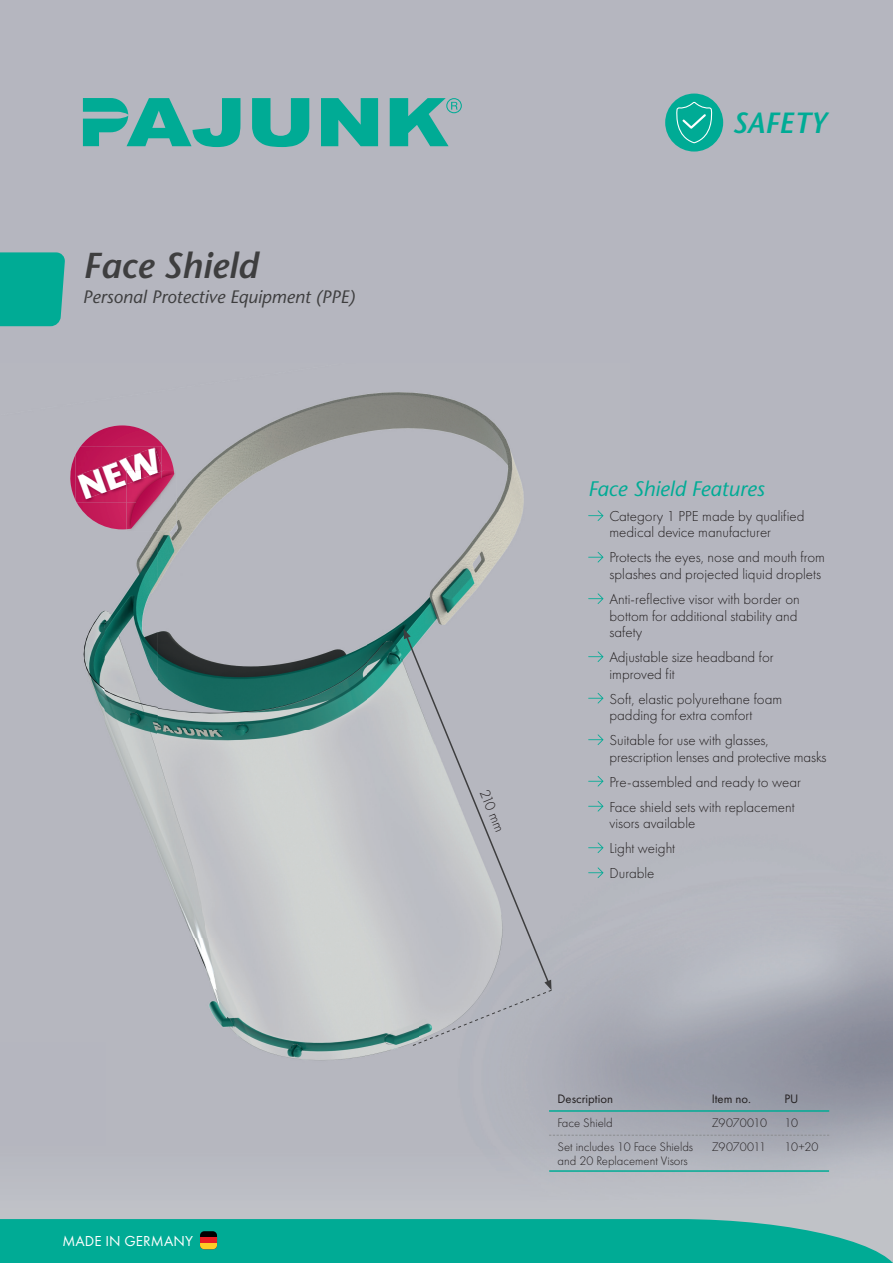
<style>
.page{position:relative;width:893px;height:1263px;background:#fff}
.page>*{position:absolute;margin:0;border:0;box-sizing:border-box;transform-origin:0 0}
.t1{font:italic 600 36px "Stone Sans Std";color:#3e3e3f}
.t2{font:italic 600 29.25px "Stone Sans Std";color:#00ab95}
.t3{font:italic 500 21px "Stone Sans Std";color:#00ab95}
.t4{font:italic 500 18px "Stone Sans Std";color:#3e3e3f}
.t5{font:300 15px/16.5px "Futura PT";color:#231f20}
.t6{font:15px "Futura PT";letter-spacing:.01em;color:#fff}
.t7{font:300 12.75px/14.2px "Futura PT";color:#231f20}
.t8{font:12.75px "Futura PT";color:#231f20}
</style>
<div class="page">
<img style="left:0;top:363px;width:367px;height:108px">
<img style="left:367px;top:363px;width:526px;height:368px">
<div style="left:0;top:471px;width:105px;height:675px;background:#b6b7bf"></div>
<img style="left:158px;top:471px;width:210px;height:260px">
<img style="left:105px;top:529px;width:53px;height:617px">
<img style="left:157px;top:731px;width:736px;height:415px">
<div style="left:0;top:0;width:893px;height:363px;background:#b5b6bf"></div>
<svg style="left:588px;top:510px;width:15px;height:11px"></svg>
<svg style="left:588px;top:552px;width:15px;height:10px"></svg>
<svg style="left:588px;top:593px;width:15px;height:11px"></svg>
<svg style="left:588px;top:651px;width:15px;height:11px"></svg>
<svg style="left:588px;top:693px;width:15px;height:10px"></svg>
<svg style="left:588px;top:734px;width:15px;height:11px"></svg>
<svg style="left:588px;top:776px;width:15px;height:10px"></svg>
<svg style="left:588px;top:801px;width:15px;height:10px"></svg>
<svg style="left:588px;top:842px;width:15px;height:11px"></svg>
<svg style="left:588px;top:867px;width:15px;height:11px"></svg>
<hr style="left:549px;top:1110px;width:280px;height:2px;background:#00ab95">
<svg style="left:549px;top:1135px;width:280px;height:1px"></svg>
<hr style="left:549px;top:1170px;width:280px;height:2px;background:#00ab95">
<img style="left:127px;top:470px;width:50px;height:61px">
<svg style="left:404px;top:634px;width:147px;height:351px;background:#b8bac0"></svg>
<svg style="left:404px;top:629px;width:7px;height:10px"></svg>
<svg style="left:412px;top:980px;width:140px;height:66px;background:#b3b6bd"></svg>
<svg style="left:0;top:1219px;width:893px;height:44px;background:#0cac97"></svg>
<div style="left:200px;top:1237px;width:17px;height:12px;background:#e61e24"></div>
<div style="left:200px;top:1243px;width:17px;height:6px;background:#fecd26"></div>
<div style="left:0;top:252px;width:65px;height:74px;background:#00ab95"></div>
<svg style="left:252px;top:98px;width:57px;height:49px"></svg>
<svg style="left:321px;top:98px;width:57px;height:48px"></svg>
<svg style="left:390px;top:98px;width:72px;height:48px"></svg>
<svg style="left:83px;top:98px;width:157px;height:49px"></svg>
<div style="left:665px;top:94px;width:58px;height:58px;background:#00ab95;border-radius:50%"></div>
<svg style="left:676px;top:101px;width:38px;height:43px"></svg>
<svg style="left:70px;top:425px;width:104px;height:104px;background:#b84572"></svg>
<h1 class="t1" style="left:83px;top:244px;width:177px">Face Shield</h1>
<p class="t4" style="left:83px;top:286px;width:274px">Personal Protective Equipment (PPE)</p>
<p class="t6" style="left:62px;top:1232px;width:132px">MADE IN GERMANY</p>
<h2 class="t2" style="left:732px;top:105px;width:96px">SAFETY</h2>
<p class="t5" style="left:492px;top:787px;width:45px;rotate:68deg">210 mm</p>
<h3 class="t3" style="left:588px;top:476px;width:178px">Face Shield Features</h3>
<p class="t5" style="left:609px;top:508px;width:197px">Category 1 PPE made by qualified medical device manufacturer</p>
<p class="t5" style="left:609px;top:549px;width:217px">Protects the eyes, nose and mouth from splashes and projected liquid droplets</p>
<p class="t5" style="left:609px;top:591px;width:192px">Anti-reflective visor with border on bottom for additional stability and safety</p>
<p class="t5" style="left:609px;top:649px;width:166px">Adjustable size headband for improved fit</p>
<p class="t5" style="left:609px;top:690px;width:174px">Soft, elastic polyurethane foam padding for extra comfort</p>
<p class="t5" style="left:609px;top:732px;width:218px">Suitable for use with glasses, prescription lenses and protective masks</p>
<p class="t5" style="left:609px;top:769px;width:193px;line-height:25px">Pre-assembled and ready to wear<br>Face shield sets with replacement</p>
<p class="t5" style="left:609px;top:811px;width:87px;line-height:25px">visors available<br>Light weight<br>Durable</p>
<p class="t8" style="left:558px;top:1091px;width:57px">Description</p>
<p class="t8" style="left:712px;top:1091px;width:41px">Item no.</p>
<p class="t8" style="left:784px;top:1091px;width:16px">PU</p>
<p class="t7" style="left:558px;top:1115px;width:57px">Face Shield</p>
<p class="t7" style="left:712px;top:1115px;width:57px">Z9070010</p>
<p class="t7" style="left:784px;top:1115px;width:15px">10</p>
<p class="t7" style="left:558px;top:1139px;width:137px">Set includes 10 Face Shields and 20 Replacement Visors</p>
<p class="t7" style="left:712px;top:1139px;width:56px">Z9070011</p>
<p class="t7" style="left:784px;top:1139px;width:36px">10+20</p>
</div>
